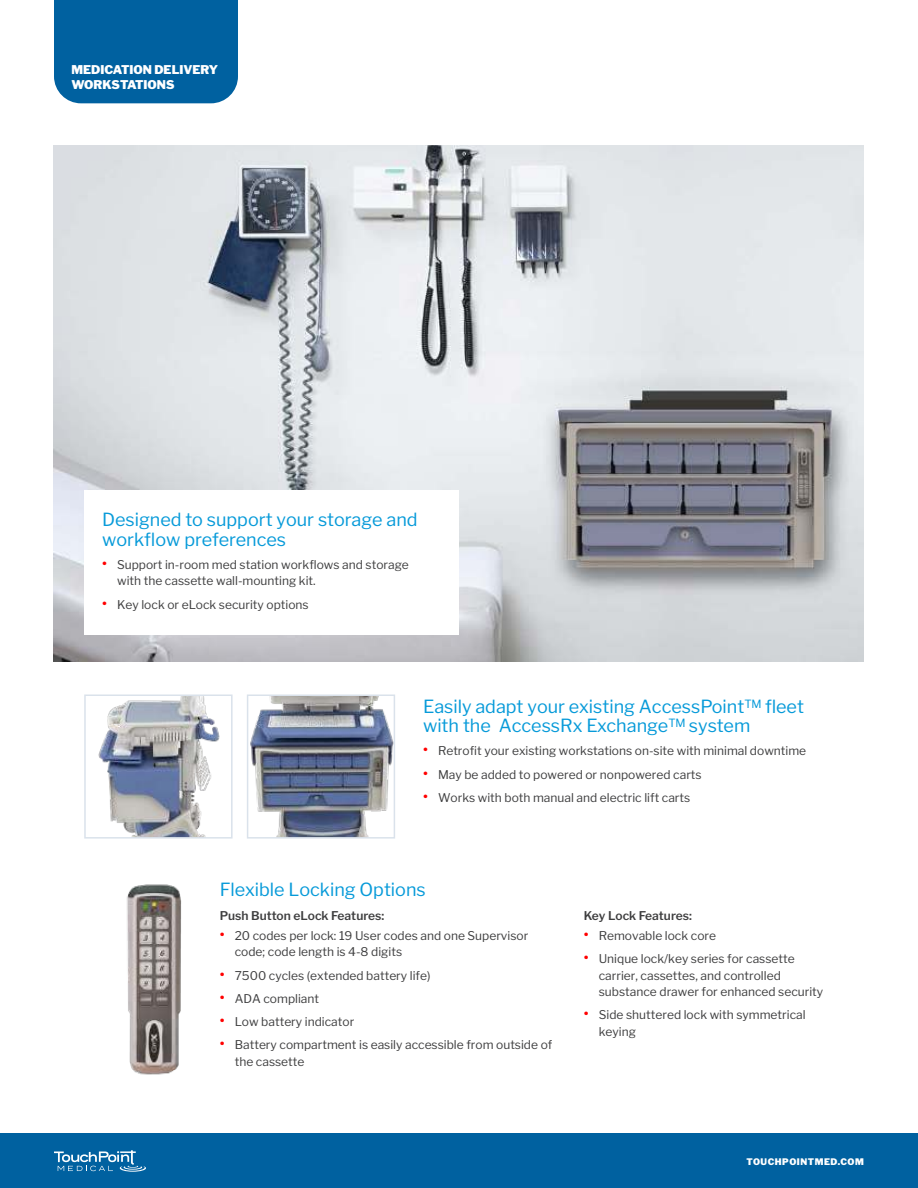
<style>
.page{position:relative;width:918px;height:1188px;background:#fff}
.page>*{position:absolute;margin:0;border:0;box-sizing:border-box;transform-origin:0 0}
.t1{font:18px/19.5px "Libre Franklin";color:#069ad9}
.t2{font:12px/16.5px "Libre Franklin";color:#3e3e3f}
.t3{font:600 12px "Libre Franklin";color:#3e3e3f}
.t4{font:900 12px/14.4px "Libre Franklin";color:#fff}
.t5{font:900 9px "Libre Franklin";letter-spacing:.06em;color:#fff}
.s1{font-weight:600;font-size:15px;color:#f00}
</style>
<div class="page">
<div style="left:0;top:1134px;width:918px;height:54px;background:#0061a0"></div>
<svg style="left:54px;top:1150px;width:92px;height:22px"></svg>
<div style="left:54px;top:0;width:184px;height:103px;background:#0061a0"></div>
<img style="left:126px;top:884px;width:56px;height:191px">
<img style="left:54px;top:146px;width:810px;height:516px">
<div style="left:84px;top:490px;width:375px;height:145px;background:#fff"></div>
<img style="left:98px;top:698px;width:122px;height:138px">
<div style="left:84px;top:695px;width:149px;height:144px;border:2px solid #dae2eb"></div>
<img style="left:250px;top:698px;width:142px;height:138px">
<div style="left:247px;top:695px;width:148px;height:144px;border:2px solid #dae2eb"></div>
<p class="t4" style="left:71px;top:63px;width:148px">MEDICATION DELIVERY<br>WORKSTATIONS</p>
<h1 class="t1" style="left:102px;top:510px;width:317px">Designed to support your storage and workflow preferences</h1>
<p class="t2" style="left:117px;top:556px;width:293px;text-indent:-15px"><span class="s1">•</span> Support in-room med station workflows and storage with the cassette wall-mounting kit.</p>
<p class="t2" style="left:102px;top:596px;width:208px"><span class="s1">•</span> Key lock or eLock security options</p>
<h1 class="t1" style="left:423px;top:696px;width:382px">Easily adapt your existing AccessPoint™ fleet with the AccessRx Exchange™ system</h1>
<p class="t2" style="left:423px;top:743px;width:385px"><span class="s1">•</span> Retrofit your existing workstations on-site with minimal downtime</p>
<p class="t2" style="left:423px;top:766px;width:280px"><span class="s1">•</span> May be added to powered or nonpowered carts</p>
<p class="t2" style="left:423px;top:789px;width:269px"><span class="s1">•</span> Works with both manual and electric lift carts</p>
<h1 class="t1" style="left:220px;top:879px;width:208px">Flexible Locking Options</h1>
<p class="t3" style="left:220px;top:910px;width:166px">Push Button eLock Features:</p>
<p class="t2" style="left:235px;top:928px;width:295px;text-indent:-15px"><span class="s1">•</span> 20 codes per lock: 19 User codes and one Supervisor code; code length is 4-8 digits</p>
<p class="t2" style="left:220px;top:967px;width:212px"><span class="s1">•</span> 7500 cycles (extended battery life)</p>
<p class="t2" style="left:220px;top:991px;width:101px"><span class="s1">•</span> ADA compliant</p>
<p class="t2" style="left:220px;top:1014px;width:136px"><span class="s1">•</span> Low battery indicator</p>
<p class="t2" style="left:235px;top:1037px;width:319px;text-indent:-15px"><span class="s1">•</span> Battery compartment is easily accessible from outside of the cassette</p>
<p class="t3" style="left:584px;top:910px;width:110px">Key Lock Features:</p>
<p class="t2" style="left:584px;top:927px;width:134px"><span class="s1">•</span> Removable lock core</p>
<p class="t2" style="left:599px;top:951px;width:226px;text-indent:-15px"><span class="s1">•</span> Unique lock/key series for cassette carrier, cassettes, and controlled substance drawer for enhanced security</p>
<p class="t2" style="left:599px;top:1007px;width:208px;text-indent:-15px"><span class="s1">•</span> Side shuttered lock with symmetrical keying</p>
<p class="t5" style="left:747px;top:1158px;width:119px">TOUCHPOINTMED.COM</p>
</div>
